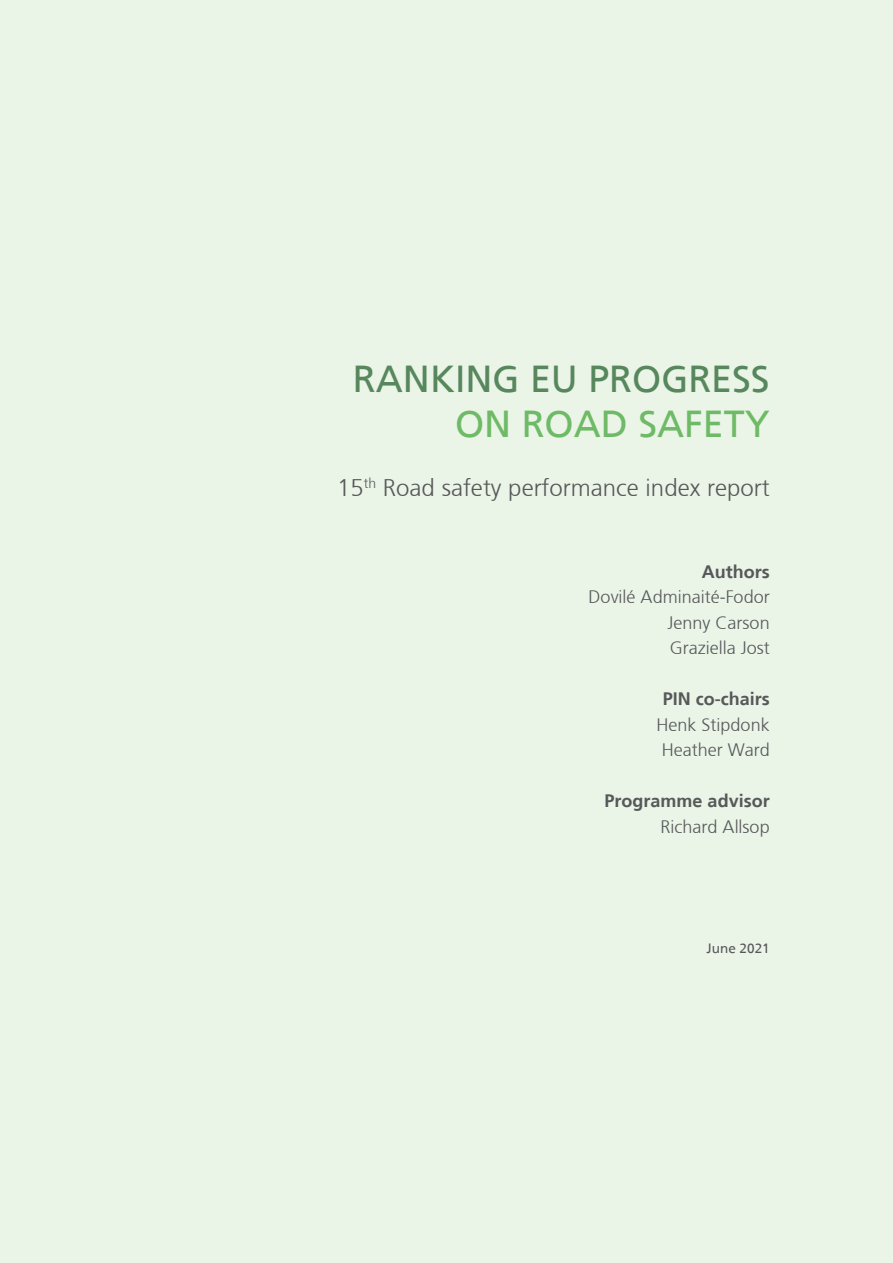
<style>
.page{position:relative;width:893px;height:1263px;background:#eaf4e7}
.page>*{position:absolute;margin:0;border:0;box-sizing:border-box;transform-origin:0 0}
.t1{font:37.5px "Frutiger";color:#57875c}
.t2{font:37.5px "Frutiger";color:#6eba66}
.t3{font:300 24px "Frutiger";color:#57585a}
.t4{font:300 18px "Frutiger";color:#57585a}
.t5{font:700 18px "Frutiger";color:#57585a}
.t6{font:13.5px "Frutiger";color:#57585a}
</style>
<div class="page">
<p class="t1" style="left:353px;top:357px;width:418px">RANKING EU PROGRESS</p>
<p class="t2" style="left:455px;top:402px;width:316px">ON ROAD SAFETY</p>
<p class="t3" style="left:337px;top:474px;width:434px">15<sup>th</sup> Road safety performance index report</p>
<p class="t5" style="left:702px;top:561px;width:69px">Authors</p>
<p class="t4" style="left:589px;top:587px;width:183px">Dovilé Adminaité-Fodor</p>
<p class="t4" style="left:668px;top:612px;width:104px">Jenny Carson</p>
<p class="t4" style="left:670px;top:638px;width:101px">Graziella Jost</p>
<p class="t5" style="left:663px;top:689px;width:108px">PIN co-chairs</p>
<p class="t4" style="left:657px;top:714px;width:115px">Henk Stipdonk</p>
<p class="t4" style="left:662px;top:740px;width:110px">Heather Ward</p>
<p class="t5" style="left:605px;top:791px;width:167px">Programme advisor</p>
<p class="t4" style="left:661px;top:816px;width:111px">Richard Allsop</p>
<p class="t6" style="left:707px;top:940px;width:65px">June 2021</p>
</div>
